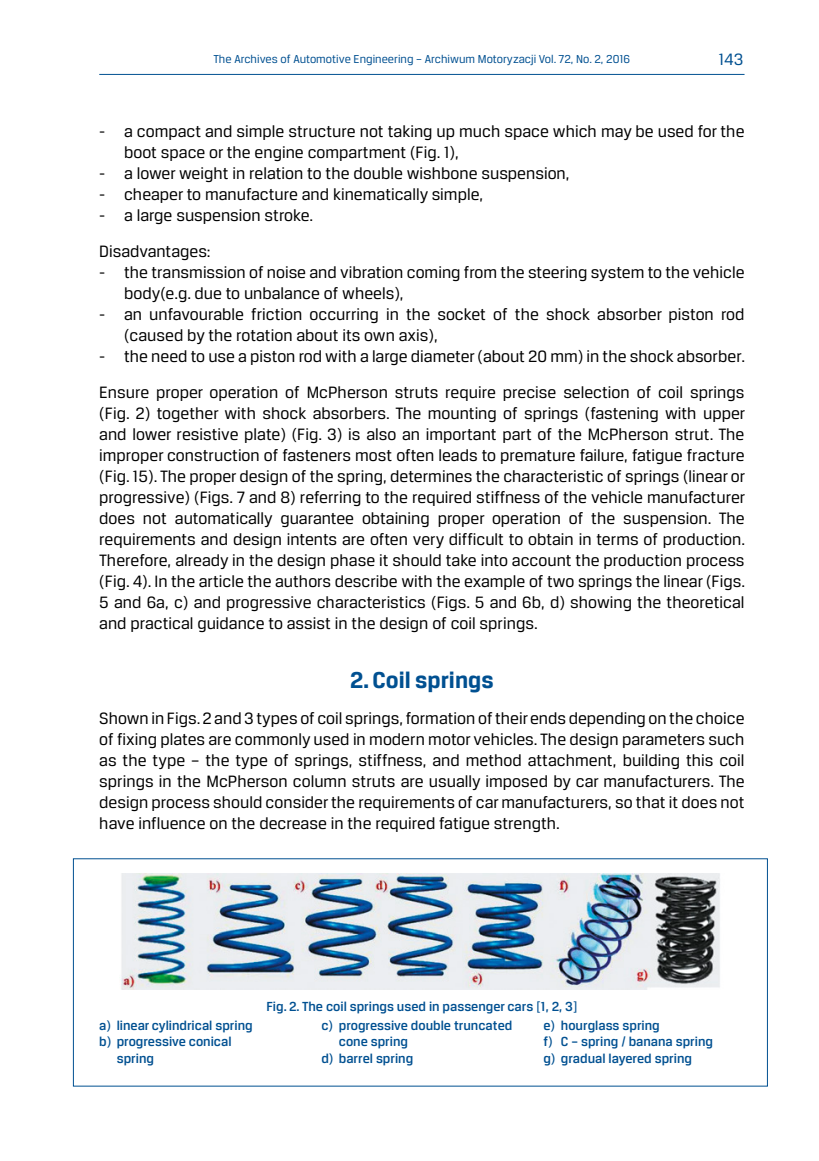
<style>
.page{position:relative;width:819px;height:1161px;background:#fff}
.page>*{position:absolute;margin:0;border:0;box-sizing:border-box;transform-origin:0 0}
.podrozdz_ang{font:700 24.5px "Breuer Text";color:#005091}
.podstawowy_ang{font:17.5px/21px "Breuer Text";color:#000}
.t1{font:17.5px "Breuer Text";color:#005091}
.podpisy_ilustracji_a{font:500 14px/16.8px "Breuer Text";color:#005091}
.t2{font:12.25px "Breuer Text";color:#005091}
</style>
<div class="page">
<hr style="left:99px;top:74px;width:645px;height:1px;background:#005091">
<img style="left:121px;top:874px;width:599px;height:115px">
<p class="t2" style="left:213px;top:52px;width:418px">The Archives of Automotive Engineering – Archiwum Motoryzacji Vol. 72, No. 2, 2016</p>
<p class="t1" style="left:718px;top:50px;width:27px">143</p>
<p class="podstawowy_ang" style="left:124px;top:121px;width:622px;text-indent:-25px">- a compact and simple structure not taking up much space which may be used for the boot space or the engine compartment (Fig. 1),</p>
<p class="podstawowy_ang" style="left:99px;top:163px;width:472px">- a lower weight in relation to the double wishbone suspension,</p>
<p class="podstawowy_ang" style="left:99px;top:184px;width:385px">- cheaper to manufacture and kinematically simple,</p>
<p class="podstawowy_ang" style="left:99px;top:205px;width:215px">- a large suspension stroke.</p>
<p class="podstawowy_ang" style="left:99px;top:241px;width:113px">Disadvantages:</p>
<p class="podstawowy_ang" style="left:124px;top:262px;width:622px;text-indent:-25px">- the transmission of noise and vibration coming from the steering system to the vehicle body(e.g. due to unbalance of wheels),</p>
<p class="podstawowy_ang" style="left:124px;top:304px;width:622px;text-indent:-25px">- an unfavourable friction occurring in the socket of the shock absorber piston rod (caused by the rotation about its own axis),</p>
<p class="podstawowy_ang" style="left:99px;top:346px;width:647px">- the need to use a piston rod with a large diameter (about 20 mm) in the shock absorber.</p>
<p class="podstawowy_ang" style="left:99px;top:382px;width:647px;text-align:justify">Ensure proper operation of McPherson struts require precise selection of coil springs (Fig. 2) together with shock absorbers. The mounting of springs (fastening with upper and lower resistive plate) (Fig. 3) is also an important part of the McPherson strut. The improper construction of fasteners most often leads to premature failure, fatigue fracture (Fig. 15). The proper design of the spring, determines the characteristic of springs (linear or progressive) (Figs. 7 and 8) referring to the required stiffness of the vehicle manufacturer does not automatically guarantee obtaining proper operation of the suspension. The requirements and design intents are often very difficult to obtain in terms of production.<br>Therefore, already in the design phase it should take into account the production process (Fig. 4). In the article the authors describe with the example of two springs the linear (Figs.<br>5 and 6a, c) and progressive characteristics (Figs. 5 and 6b, d) showing the theoretical and practical guidance to assist in the design of coil springs.</p>
<p class="podrozdz_ang" style="left:350px;top:667px;width:145px">2. Coil springs</p>
<p class="podstawowy_ang" style="left:99px;top:708px;width:646px;text-align:justify">Shown in Figs. 2 and 3 types of coil springs, formation of their ends depending on the choice of fixing plates are commonly used in modern motor vehicles. The design parameters such as the type – the type of springs, stiffness, and method attachment, building this coil springs in the McPherson column struts are usually imposed by car manufacturers. The design process should consider the requirements of car manufacturers, so that it does not have influence on the decrease in the required fatigue strength.</p>
<p class="podpisy_ilustracji_a" style="left:99px;top:1016px;width:155px">a) linear cylindrical spring</p>
<p class="podpisy_ilustracji_a" style="left:117px;top:1033px;width:116px;text-indent:-18px">b) progressive conical spring</p>
<p class="podpisy_ilustracji_a" style="left:266px;top:997px;width:312px">Fig. 2. The coil springs used in passenger cars [1, 2, 3]</p>
<p class="podpisy_ilustracji_a" style="left:339px;top:1016px;width:175px;text-indent:-18px">c) progressive double truncated cone spring</p>
<p class="podpisy_ilustracji_a" style="left:321px;top:1050px;width:93px">d) barrel spring</p>
<p class="podpisy_ilustracji_a" style="left:543px;top:1016px;width:118px">e) hourglass spring</p>
<p class="podpisy_ilustracji_a" style="left:543px;top:1033px;width:171px">f) C – spring / banana spring</p>
<p class="podpisy_ilustracji_a" style="left:543px;top:1050px;width:150px">g) gradual layered spring</p>
</div>
